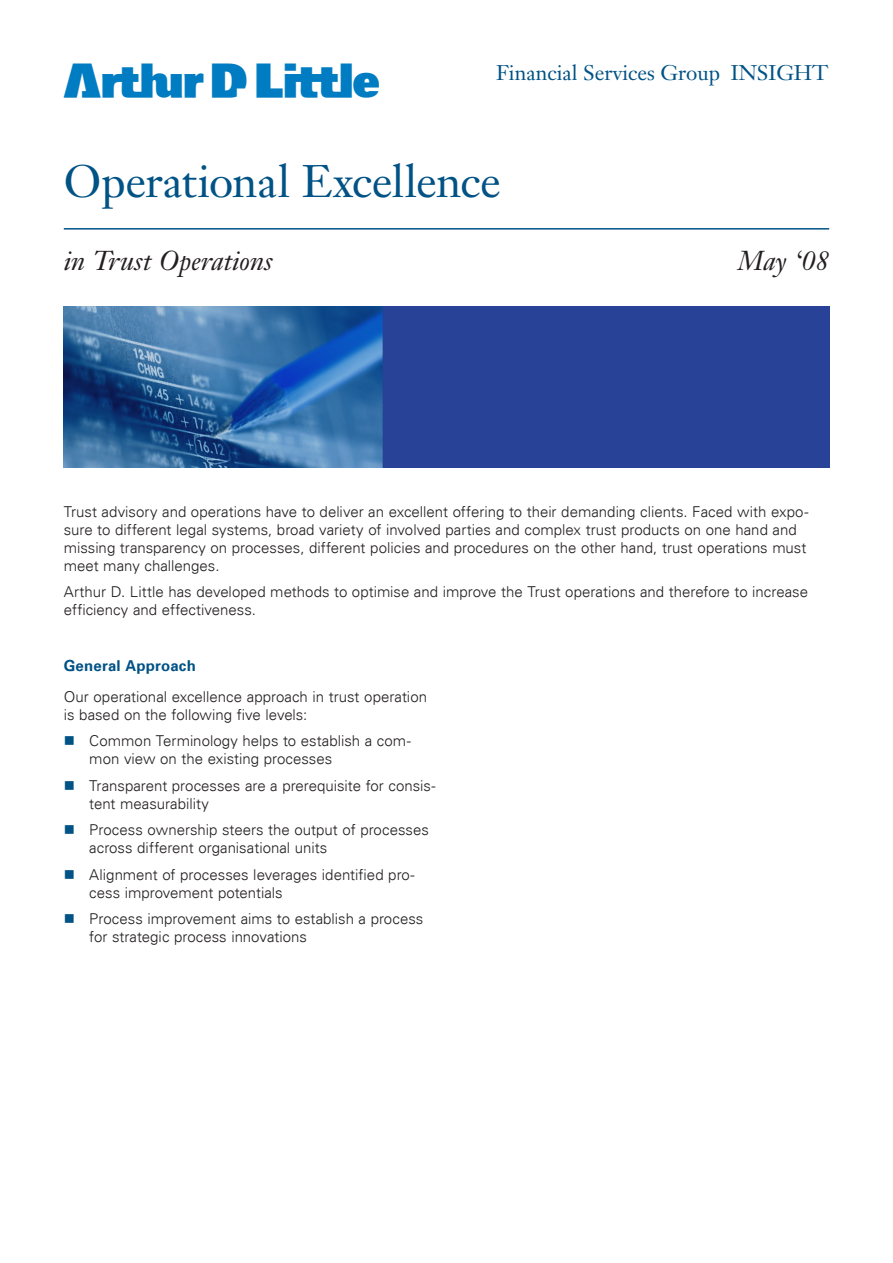
<style>
.page{position:relative;width:893px;height:1263px;background:#fff}
.page>*{position:absolute;margin:0;border:0;box-sizing:border-box;transform-origin:0 0}
.Überschrift_blau{font:45px "Janson Text LT";letter-spacing:-.01em;color:#015285}
.t1{font:42px "Arthur D Little";color:#007cc2}
.Zitat_kursiv_blau{font:italic 27px "Janson Text LT";color:#231f20}
.t2{font:21px "Janson Text LT";color:#015285}
.Fließtext{font:300 15px/18px "Univers";color:#231f20}
.Bullets{font:300 15px/18px "Univers";color:#231f20}
.Zwischenüberschrift{font:700 15px "Univers";letter-spacing:.01em;color:#015285}
</style>
<div class="page">
<img style="left:64px;top:306px;width:765px;height:162px">
<hr style="left:64px;top:228px;width:765px;height:2px;background:#015285">
<p class="t1" style="left:64px;top:58px;width:317px">A</p>
<p class="t2" style="left:496px;top:60px;width:334px">Financial Services Group INSIGHT</p>
<p class="Überschrift_blau" style="left:64px;top:153px;width:439px">Operational Excellence</p>
<p class="Zitat_kursiv_blau" style="left:64px;top:244px;width:210px">in Trust Operations</p>
<p class="Zitat_kursiv_blau" style="left:738px;top:244px;width:93px">May ‘08</p>
<p class="Fließtext" style="left:64px;top:502px;width:746px">Trust advisory and operations have to deliver an excellent offering to their demanding clients. Faced with expo&shy;sure to different legal systems, broad variety of involved parties and complex trust products on one hand and missing transparency on processes, different policies and procedures on the other hand, trust operations must meet many challenges.</p>
<p class="Fließtext" style="left:64px;top:583px;width:746px">Arthur D. Little has developed methods to optimise and improve the Trust operations and therefore to increase efficiency and effectiveness.</p>
<p class="Zwischenüberschrift" style="left:64px;top:657px;width:134px">General Approach</p>
<p class="Fließtext" style="left:64px;top:687px;width:365px">Our operational excellence approach in trust operation is based on the following five levels:</p>
<p class="Bullets" style="left:89px;top:732px;width:323px">Common Terminology helps to establish a com&shy;mon view on the existing processes</p>
<p class="Bullets" style="left:89px;top:776px;width:348px">Transparent processes are a prerequisite for consis&shy;tent measurability</p>
<p class="Bullets" style="left:89px;top:821px;width:341px">Process ownership steers the output of processes across different organisational units</p>
<p class="Bullets" style="left:89px;top:865px;width:327px">Alignment of processes leverages identified pro&shy;cess improvement potentials</p>
<p class="Bullets" style="left:89px;top:910px;width:336px">Process improvement aims to establish a process for strategic process innovations</p>
</div>
